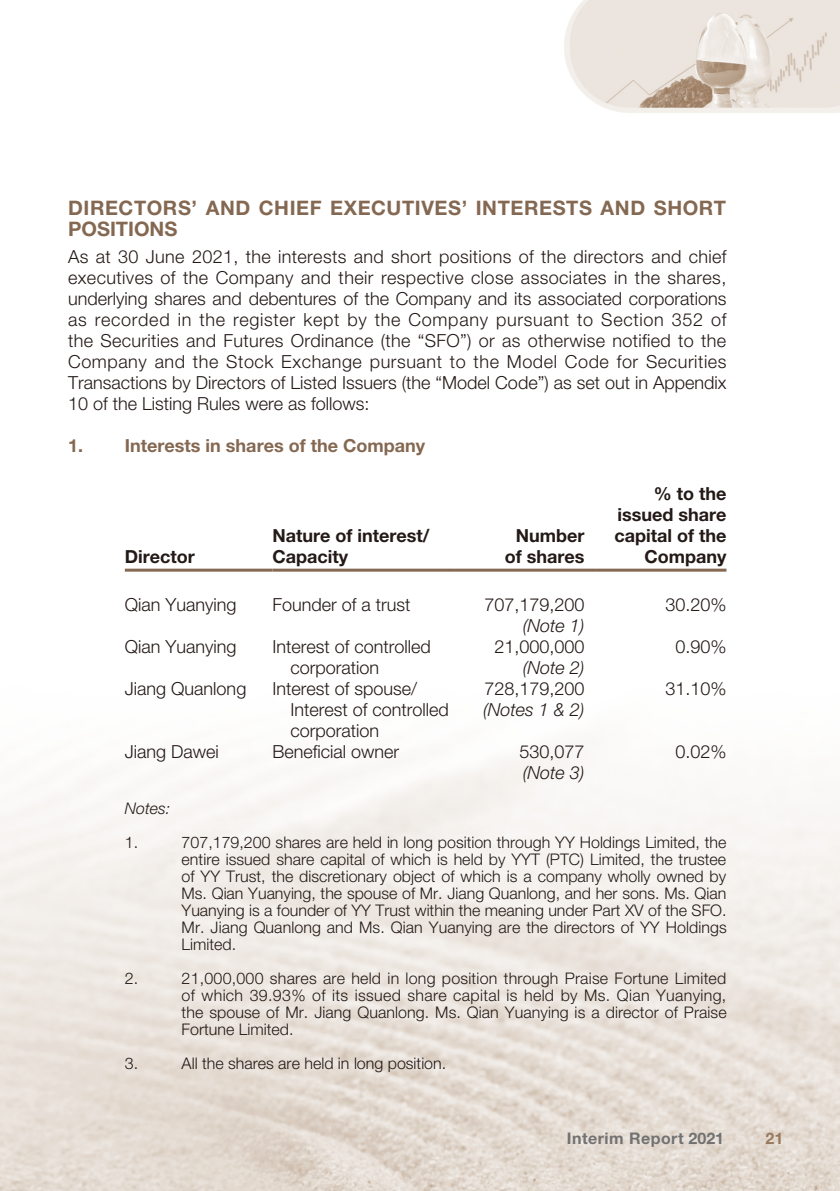
<style>
.page{position:relative;width:840px;height:1191px;background:#fff}
.page>*{position:absolute;margin:0;border:0;box-sizing:border-box;transform-origin:0 0}
.t1{font:700 20px/21px "Helvetica Neue LT Std";letter-spacing:.03em;color:#846851}
.t2{font:300 18px/21px "Helvetica Neue LT Std";color:#231916}
.t3{font:700 18px/21px "Helvetica Neue LT Std";color:#231916;text-align:right}
.t4{font:700 18px "Helvetica Neue LT Std";color:#846851}
.t5{font:italic 300 18px "Helvetica Neue LT Std";color:#231916}
.t6{font:300 16px/17px "Helvetica Neue LT Std";letter-spacing:.005em;color:#231916;text-align:justify}
.t7{font:700 16px "Helvetica Neue LT Std";letter-spacing:.03em;color:#727272}
.t8{font:italic 300 16px "Helvetica Neue LT Std";color:#231916}
.t9{font:700 16px "Helvetica Neue LT Std";color:#99795e}
</style>
<div class="page">
<img style="left:0;top:0;width:839px;height:1191px">
<hr style="left:125px;top:568px;width:147px;height:3px;background:#846851">
<hr style="left:272px;top:568px;width:182px;height:3px;background:#846851">
<hr style="left:454px;top:568px;width:141px;height:3px;background:#846851">
<hr style="left:595px;top:568px;width:131px;height:3px;background:#846851">
<p class="t1" style="left:68px;top:197px;width:659px">DIRECTORS’ AND CHIEF EXECUTIVES’ INTERESTS AND SHORT<br>POSITIONS</p>
<p class="t2" style="left:68px;top:245px;width:659px;text-align:justify">As at 30 June 2021, the interests and short positions of the directors and chief executives of the Company and their respective close associates in the shares, underlying shares and debentures of the Company and its associated corporations as recorded in the register kept by the Company pursuant to Section 352 of the Securities and Futures Ordinance (the “SFO”) or as otherwise notified to the Company and the Stock Exchange pursuant to the Model Code for Securities Transactions by Directors of Listed Issuers (the “Model Code”) as set out in Appendix 10 of the Listing Rules were as follows:</p>
<p class="t4" style="left:68px;top:434px;width:358px">1. Interests in shares of the Company</p>
<p class="t3" style="left:125px;top:545px;width:71px">Director</p>
<p class="t3" style="left:272px;top:524px;width:159px;text-align:left">Nature of interest/<br>Capacity</p>
<p class="t3" style="left:504px;top:524px;width:81px">Number of shares</p>
<p class="t2" style="left:125px;top:593px;width:113px">Qian Yuanying</p>
<p class="t2" style="left:272px;top:593px;width:140px">Founder of a trust</p>
<p class="t2" style="left:484px;top:593px;width:102px">707,179,200</p>
<p class="t5" style="left:522px;top:614px;width:63px">(Note 1)</p>
<p class="t2" style="left:125px;top:635px;width:113px">Qian Yuanying</p>
<p class="t2" style="left:290px;top:635px;width:142px;text-indent:-18px">Interest of controlled corporation</p>
<p class="t2" style="left:494px;top:635px;width:92px">21,000,000</p>
<p class="t5" style="left:522px;top:656px;width:63px">(Note 2)</p>
<p class="t2" style="left:125px;top:677px;width:123px">Jiang Quanlong</p>
<p class="t2" style="left:290px;top:677px;width:160px;text-indent:-18px">Interest of spouse/<br>Interest of controlled corporation</p>
<p class="t2" style="left:484px;top:677px;width:102px">728,179,200</p>
<p class="t5" style="left:483px;top:698px;width:103px">(Notes 1 &amp; 2)</p>
<p class="t2" style="left:125px;top:740px;width:96px">Jiang Dawei</p>
<p class="t2" style="left:272px;top:740px;width:128px">Beneficial owner</p>
<p class="t2" style="left:519px;top:740px;width:67px">530,077</p>
<p class="t5" style="left:522px;top:761px;width:63px">(Note 3)</p>
<p class="t3" style="left:614px;top:482px;width:113px">% to the issued share capital of the<br>Company</p>
<p class="t2" style="left:665px;top:593px;width:63px">30.20%</p>
<p class="t2" style="left:675px;top:635px;width:53px">0.90%</p>
<p class="t2" style="left:665px;top:677px;width:63px">31.10%</p>
<p class="t2" style="left:675px;top:740px;width:53px">0.02%</p>
<p class="t8" style="left:125px;top:798px;width:47px">Notes:</p>
<p class="t6" style="left:125px;top:833px;width:15px">1.</p>
<p class="t6" style="left:181px;top:833px;width:546px">707,179,200 shares are held in long position through YY Holdings Limited, the entire issued share capital of which is held by YYT (PTC) Limited, the trustee of YY Trust, the discretionary object of which is a company wholly owned by Ms. Qian Yuanying, the spouse of Mr. Jiang Quanlong, and her sons. Ms. Qian Yuanying is a founder of YY Trust within the meaning under Part XV of the SFO.<br>Mr. Jiang Quanlong and Ms. Qian Yuanying are the directors of YY Holdings Limited.</p>
<p class="t6" style="left:125px;top:969px;width:15px">2.</p>
<p class="t6" style="left:181px;top:969px;width:546px">21,000,000 shares are held in long position through Praise Fortune Limited of which 39.93% of its issued share capital is held by Ms. Qian Yuanying, the spouse of Mr. Jiang Quanlong. Ms. Qian Yuanying is a director of Praise Fortune Limited.</p>
<p class="t6" style="left:125px;top:1054px;width:15px">3.</p>
<p class="t6" style="left:181px;top:1054px;width:266px">All the shares are held in long position.</p>
<p class="t7" style="left:566px;top:1128px;width:159px">Interim Report 2021</p>
<p class="t9" style="left:765px;top:1128px;width:19px">21</p>
</div>
